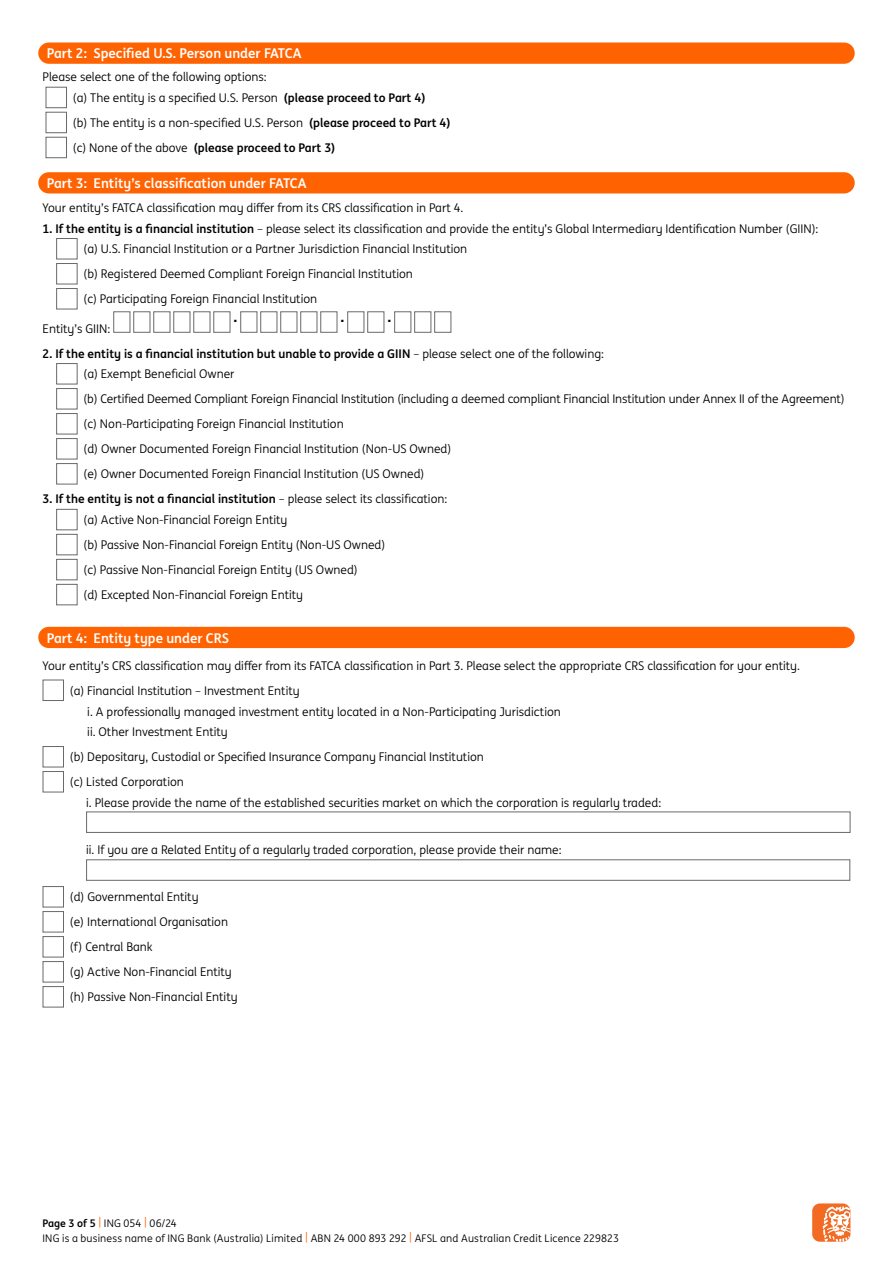
<style>
.page{position:relative;width:893px;height:1263px;background:#fff}
.page>*{position:absolute;margin:0;border:0;box-sizing:border-box;transform-origin:0 0}
.t1{font:700 13.5px "ING Me";color:#fff}
.t2{font:12px/25px "ING Me";color:#000}
.t3{font:700 12px/20.7px "ING Me";color:#000}
.t4{font:10.5px/15px "ING Me";letter-spacing:.015em;color:#000}
.s1{font-weight:700}
.s2{font-weight:400}
.s3{color:#ff6200}
</style>
<div class="page">
<div style="left:812px;top:1203px;width:38px;height:39px;background:#f36a22;border-radius:8px"></div>
<svg style="left:823px;top:1206px;width:27px;height:36px"></svg>
<div style="left:46px;top:87px;width:21px;height:21px;border:1px solid #696969"></div>
<div style="left:46px;top:112px;width:21px;height:21px;border:1px solid #696969"></div>
<div style="left:46px;top:137px;width:21px;height:21px;border:1px solid #696969"></div>
<div style="left:56px;top:238px;width:22px;height:21px;border:1px solid #696969"></div>
<div style="left:56px;top:263px;width:22px;height:21px;border:1px solid #696969"></div>
<div style="left:56px;top:288px;width:22px;height:21px;border:1px solid #696969"></div>
<div style="left:113px;top:311px;width:17px;height:22px;background:#fff;border:1px solid #696969"></div>
<div style="left:133px;top:311px;width:17px;height:22px;background:#fff;border:1px solid #696969"></div>
<div style="left:153px;top:311px;width:17px;height:22px;background:#fff;border:1px solid #696969"></div>
<div style="left:173px;top:311px;width:17px;height:22px;background:#fff;border:1px solid #696969"></div>
<div style="left:193px;top:311px;width:17px;height:22px;background:#fff;border:1px solid #696969"></div>
<div style="left:213px;top:311px;width:17px;height:22px;background:#fff;border:1px solid #696969"></div>
<div style="left:240px;top:311px;width:17px;height:22px;background:#fff;border:1px solid #696969"></div>
<div style="left:260px;top:311px;width:17px;height:22px;background:#fff;border:1px solid #696969"></div>
<div style="left:280px;top:311px;width:17px;height:22px;background:#fff;border:1px solid #696969"></div>
<div style="left:300px;top:311px;width:17px;height:22px;background:#fff;border:1px solid #696969"></div>
<div style="left:320px;top:311px;width:17px;height:22px;background:#fff;border:1px solid #696969"></div>
<div style="left:347px;top:311px;width:17px;height:22px;background:#fff;border:1px solid #696969"></div>
<div style="left:367px;top:311px;width:17px;height:22px;background:#fff;border:1px solid #696969"></div>
<div style="left:394px;top:311px;width:17px;height:22px;background:#fff;border:1px solid #696969"></div>
<div style="left:414px;top:311px;width:17px;height:22px;background:#fff;border:1px solid #696969"></div>
<div style="left:434px;top:311px;width:17px;height:22px;background:#fff;border:1px solid #696969"></div>
<div style="left:56px;top:363px;width:22px;height:21px;border:1px solid #696969"></div>
<div style="left:56px;top:388px;width:22px;height:21px;border:1px solid #696969"></div>
<div style="left:56px;top:413px;width:22px;height:21px;border:1px solid #696969"></div>
<div style="left:56px;top:438px;width:22px;height:21px;border:1px solid #696969"></div>
<div style="left:56px;top:463px;width:22px;height:21px;border:1px solid #696969"></div>
<div style="left:56px;top:509px;width:22px;height:21px;border:1px solid #696969"></div>
<div style="left:56px;top:534px;width:22px;height:21px;border:1px solid #696969"></div>
<div style="left:56px;top:559px;width:22px;height:21px;border:1px solid #696969"></div>
<div style="left:56px;top:584px;width:22px;height:21px;border:1px solid #696969"></div>
<div style="left:38px;top:43px;width:817px;height:21px;background:#ff6200;border-radius:11px"></div>
<div style="left:38px;top:172px;width:817px;height:21px;background:#ff6200;border-radius:11px"></div>
<div style="left:43px;top:680px;width:21px;height:21px;border:1px solid #696969"></div>
<div style="left:43px;top:746px;width:21px;height:21px;border:1px solid #696969"></div>
<div style="left:43px;top:771px;width:21px;height:21px;border:1px solid #696969"></div>
<div style="left:86px;top:811px;width:764px;height:22px;background:#fff;border:1px solid #696969"></div>
<div style="left:86px;top:859px;width:764px;height:22px;background:#fff;border:1px solid #696969"></div>
<div style="left:43px;top:886px;width:21px;height:21px;border:1px solid #696969"></div>
<div style="left:43px;top:911px;width:21px;height:21px;border:1px solid #696969"></div>
<div style="left:43px;top:936px;width:21px;height:21px;border:1px solid #696969"></div>
<div style="left:43px;top:961px;width:21px;height:21px;border:1px solid #696969"></div>
<div style="left:43px;top:986px;width:21px;height:21px;border:1px solid #696969"></div>
<div style="left:38px;top:627px;width:817px;height:21px;background:#ff6200;border-radius:11px"></div>
<p class="t1" style="left:47px;top:43px;width:256px">Part 2: Specified U.S. Person under FATCA</p>
<p class="t2" style="left:73px;top:66px;width:354px;line-height:20.7px;text-indent:-30px">Please select one of the following options:<br>(a) The entity is a specified U.S. Person <span class="s1">(please proceed to Part 4)</span></p>
<p class="t2" style="left:73px;top:110px;width:379px">(b) The entity is a non-specified U.S. Person <span class="s1">(please proceed to Part 4) </span>(c) None of the above <span class="s1">(please proceed to Part 3)</span></p>
<p class="t1" style="left:47px;top:172px;width:261px">Part 3: Entity’s classification under FATCA</p>
<p class="t2" style="left:43px;top:195px;width:422px">Your entity’s FATCA classification may differ from its CRS classification in Part 4.</p>
<p class="t2" style="left:84px;top:217px;width:736px;line-height:20.7px;text-indent:-41px"><span class="s1">1. If the entity is a financial institution</span> – please select its classification and provide the entity’s Global Intermediary Identification Number (GIIN): (a) U.S. Financial Institution or a Partner Jurisdiction Financial Institution</p>
<p class="t2" style="left:84px;top:261px;width:331px">(b) Registered Deemed Compliant Foreign Financial Institution (c) Participating Foreign Financial Institution</p>
<p class="t2" style="left:43px;top:315px;width:69px">Entity’s GIIN:</p>
<p class="t2" style="left:233px;top:308px;width:5px">•</p>
<p class="t2" style="left:340px;top:308px;width:5px">•</p>
<p class="t2" style="left:387px;top:308px;width:5px">•</p>
<p class="t3" style="left:84px;top:342px;width:522px;text-indent:-41px">2. If the entity is a financial institution but unable to provide a GIIN <span class="s2">– please select one of the following: (a) Exempt Beneficial Owner</span></p>
<p class="t2" style="left:84px;top:386px;width:763px">(b) Certified Deemed Compliant Foreign Financial Institution (including a deemed compliant Financial Institution under Annex II of the Agreement) (c) Non-Participating Foreign Financial Institution<br>(d) Owner Documented Foreign Financial Institution (Non-US Owned)<br>(e) Owner Documented Foreign Financial Institution (US Owned)</p>
<p class="t2" style="left:84px;top:488px;width:365px;line-height:20.7px;text-indent:-41px"><span class="s1">3. If the entity is not a financial institution</span> – please select its classification: (a) Active Non-Financial Foreign Entity</p>
<p class="t2" style="left:84px;top:532px;width:303px">(b) Passive Non-Financial Foreign Entity (Non-US Owned) (c) Passive Non-Financial Foreign Entity (US Owned)<br>(d) Excepted Non-Financial Foreign Entity</p>
<p class="t1" style="left:47px;top:627px;width:184px">Part 4: Entity type under CRS</p>
<p class="t2" style="left:70px;top:652px;width:731px;text-indent:-27px">Your entity’s CRS classification may differ from its FATCA classification in Part 3. Please select the appropriate CRS classification for your entity. (a) Financial Institution – Investment Entity</p>
<p class="t2" style="left:87px;top:700px;width:475px;line-height:20.7px">i. A professionally managed investment entity located in a Non-Participating Jurisdiction ii. Other Investment Entity</p>
<p class="t2" style="left:70px;top:744px;width:415px">(b) Depositary, Custodial or Specified Insurance Company Financial Institution (c) Listed Corporation</p>
<p class="t2" style="left:86px;top:790px;width:576px">i. Please provide the name of the established securities market on which the corporation is regularly traded:</p>
<p class="t2" style="left:86px;top:836px;width:477px">ii. If you are a Related Entity of a regularly traded corporation, please provide their name:</p>
<p class="t2" style="left:70px;top:884px;width:169px">(d) Governmental Entity<br>(e) International Organisation (f) Central Bank<br>(g) Active Non-Financial Entity (h) Passive Non-Financial Entity</p>
<p class="t4" style="left:43px;top:1215px;width:578px"><span class="s1">Page 3 of 5</span> <span class="s3">|</span> ING 054 <span class="s3">|</span> 06/24<br>ING is a business name of ING Bank (Australia) Limited <span class="s3">|</span> ABN 24 000 893 292 <span class="s3">|</span> AFSL and Australian Credit Licence 229823</p>
</div>
